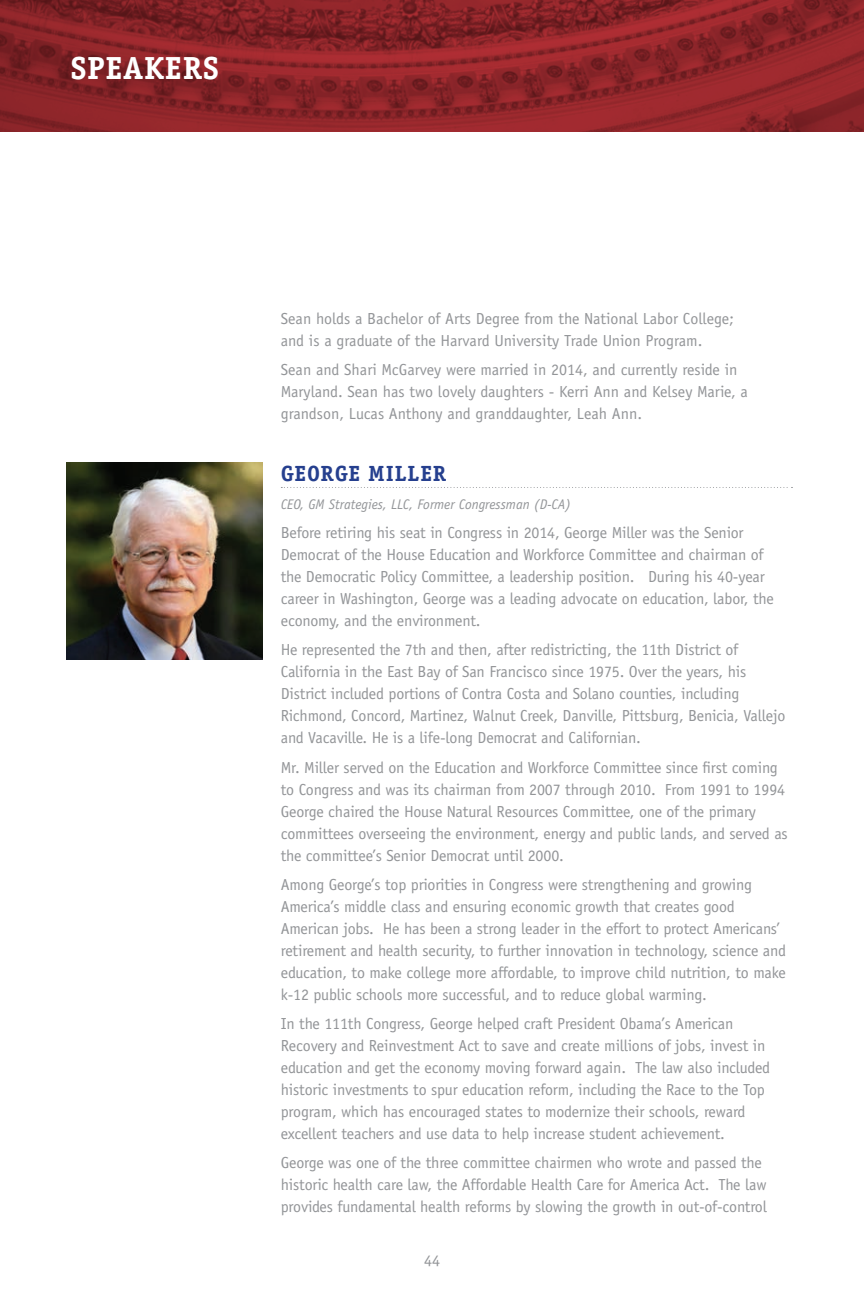
<style>
.page{position:relative;width:864px;height:1296px;background:#fff}
.page>*{position:absolute;margin:0;border:0;box-sizing:border-box;transform-origin:0 0}
.t1{font:700 32px "Officina Serif Std";letter-spacing:.02em;color:#fff}
.t2{font:700 22px "Officina Serif Std";letter-spacing:.03em;color:#253f8e}
.t3{font:16px/22px "Officina Sans Std";letter-spacing:-.01em;color:#939598}
.t4{font:italic 14px "Officina Sans Std";color:#939598}
</style>
<div class="page">
<svg style="left:0;top:0;width:864px;height:132px;background:#8a2428"></svg>
<svg style="left:281px;top:487px;width:512px;height:1px"></svg>
<img style="left:66px;top:463px;width:197px;height:197px">
<h1 class="t1" style="left:70px;top:48px;width:150px">SPEAKERS</h1>
<p class="t3" style="left:281px;top:307px;width:455px">Sean holds a Bachelor of Arts Degree from the National Labor College; and is a graduate of the Harvard University Trade Union Program.</p>
<p class="t3" style="left:281px;top:358px;width:469px">Sean and Shari McGarvey were married in 2014, and currently reside in<br>Maryland. Sean has two lovely daughters - Kerri Ann and Kelsey Marie, a grandson, Lucas Anthony and granddaughter, Leah Ann.</p>
<h2 class="t2" style="left:281px;top:460px;width:167px">GEORGE MILLER</h2>
<p class="t4" style="left:281px;top:496px;width:292px">CEO, GM Strategies, LLC, Former Congressman (D-CA)</p>
<p class="t3" style="left:281px;top:522px;width:495px">Before retiring his seat in Congress in 2014, George Miller was the Senior Democrat of the House Education and Workforce Committee and chairman of the Democratic Policy Committee, a leadership position. During his 40-year career in Washington, George was a leading advocate on education, labor, the economy, and the environment.</p>
<p class="t3" style="left:281px;top:639px;width:506px">He represented the 7th and then, after redistricting, the 11th District of California in the East Bay of San Francisco since 1975. Over the years, his District included portions of Contra Costa and Solano counties, including Richmond, Concord, Martinez, Walnut Creek, Danville, Pittsburg, Benicia, Vallejo and Vacaville. He is a life-long Democrat and Californian.</p>
<p class="t3" style="left:281px;top:756px;width:509px">Mr. Miller served on the Education and Workforce Committee since first coming to Congress and was its chairman from 2007 through 2010. From 1991 to 1994<br>George chaired the House Natural Resources Committee, one of the primary committees overseeing the environment, energy and public lands, and served as the committee’s Senior Democrat until 2000.</p>
<p class="t3" style="left:281px;top:873px;width:507px">Among George’s top priorities in Congress were strengthening and growing America’s middle class and ensuring economic growth that creates good American jobs. He has been a strong leader in the effort to protect Americans’ retirement and health security, to further innovation in technology, science and education, to make college more affordable, to improve child nutrition, to make k-12 public schools more successful, and to reduce global warming.</p>
<p class="t3" style="left:281px;top:1013px;width:491px">In the 111th Congress, George helped craft President Obama’s American Recovery and Reinvestment Act to save and create millions of jobs, invest in education and get the economy moving forward again. The law also included historic investments to spur education reform, including the Race to the Top program, which has encouraged states to modernize their schools, reward excellent teachers and use data to help increase student achievement.</p>
<p class="t3" style="left:281px;top:1152px;width:488px">George was one of the three committee chairmen who wrote and passed the historic health care law, the Affordable Health Care for America Act. The law provides fundamental health reforms by slowing the growth in out-of-control</p>
<p class="t3" style="left:424px;top:1249px;width:17px">44</p>
</div>
